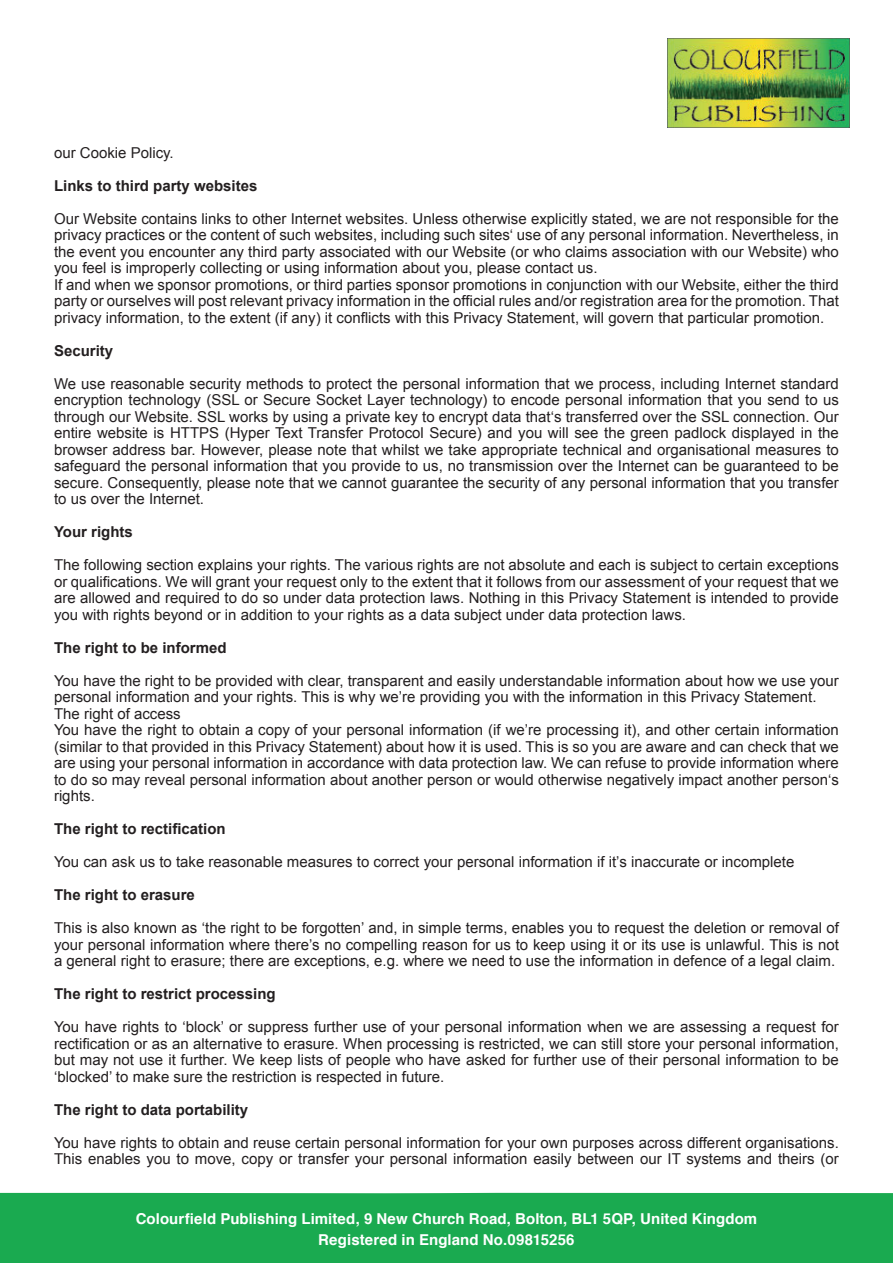
<style>
.page{position:relative;width:893px;height:1263px;background:#fff}
.page>*{position:absolute;margin:0;border:0;box-sizing:border-box;transform-origin:0 0}
.t1{font:15px/16.5px "Arial";color:#231f20;text-align:justify}
.t2{font:700 15px "Arial";color:#231f20}
.t3{font:700 15px/21px "Helvetica";letter-spacing:.005em;color:#fff;text-align:center}
</style>
<div class="page">
<div style="left:0;top:1192px;width:893px;height:71px;background:#1aaa50"></div>
<img style="left:667px;top:39px;width:183px;height:89px">
<p class="t1" style="left:54px;top:144px;width:121px">our Cookie Policy.</p>
<p class="t2" style="left:54px;top:175px;width:205px">Links to third party websites</p>
<p class="t1" style="left:54px;top:210px;width:786px;text-align:left">Our Website contains links to other Internet websites. Unless otherwise explicitly stated, we are not responsible for the privacy practices or the content of such websites, including such sites‘ use of any personal information. Nevertheless, in the event you encounter any third party associated with our Website (or who claims association with our Website) who you feel is improperly collecting or using information about you, please contact us.<br>If and when we sponsor promotions, or third parties sponsor promotions in conjunction with our Website, either the third party or ourselves will post relevant privacy information in the official rules and/or registration area for the promotion. That privacy information, to the extent (if any) it conflicts with this Privacy Statement, will govern that particular promotion.</p>
<p class="t2" style="left:54px;top:340px;width:61px">Security</p>
<p class="t1" style="left:54px;top:375px;width:786px">We use reasonable security methods to protect the personal information that we process, including Internet standard encryption technology (SSL or Secure Socket Layer technology) to encode personal information that you send to us through our Website. SSL works by using a private key to encrypt data that‘s transferred over the SSL connection. Our entire website is HTTPS (Hyper Text Transfer Protocol Secure) and you will see the green padlock displayed in the browser address bar. However, please note that whilst we take appropriate technical and organisational measures to safeguard the personal information that you provide to us, no transmission over the Internet can be guaranteed to be secure. Consequently, please note that we cannot guarantee the security of any personal information that you transfer to us over the Internet.</p>
<p class="t2" style="left:54px;top:522px;width:80px">Your rights</p>
<p class="t1" style="left:54px;top:557px;width:786px">The following section explains your rights. The various rights are not absolute and each is subject to certain exceptions or qualifications. We will grant your request only to the extent that it follows from our assessment of your request that we are allowed and required to do so under data protection laws. Nothing in this Privacy Statement is intended to provide you with rights beyond or in addition to your rights as a data subject under data protection laws.</p>
<p class="t2" style="left:54px;top:637px;width:174px">The right to be informed</p>
<p class="t1" style="left:54px;top:672px;width:786px;text-align:left">You have the right to be provided with clear, transparent and easily understandable information about how we use your personal information and your rights. This is why we’re providing you with the information in this Privacy Statement.<br>The right of access<br>You have the right to obtain a copy of your personal information (if we’re processing it), and other certain information (similar to that provided in this Privacy Statement) about how it is used. This is so you are aware and can check that we are using your personal information in accordance with data protection law. We can refuse to provide information where to do so may reveal personal information about another person or would otherwise negatively impact another person‘s rights.</p>
<p class="t2" style="left:54px;top:819px;width:173px">The right to rectification</p>
<p class="t1" style="left:54px;top:854px;width:742px">You can ask us to take reasonable measures to correct your personal information if it’s inaccurate or incomplete</p>
<p class="t2" style="left:54px;top:885px;width:142px">The right to erasure</p>
<p class="t1" style="left:54px;top:920px;width:786px">This is also known as ‘the right to be forgotten’ and, in simple terms, enables you to request the deletion or removal of your personal information where there’s no compelling reason for us to keep using it or its use is unlawful. This is not a general right to erasure; there are exceptions, e.g. where we need to use the information in defence of a legal claim.</p>
<p class="t2" style="left:54px;top:984px;width:223px">The right to restrict processing</p>
<p class="t1" style="left:54px;top:1019px;width:786px">You have rights to ‘block’ or suppress further use of your personal information when we are assessing a request for rectification or as an alternative to erasure. When processing is restricted, we can still store your personal information, but may not use it further. We keep lists of people who have asked for further use of their personal information to be ‘blocked’ to make sure the restriction is respected in future.</p>
<p class="t2" style="left:54px;top:1099px;width:196px">The right to data portability</p>
<p class="t1" style="left:54px;top:1134px;width:786px">You have rights to obtain and reuse certain personal information for your own purposes across different organisations.<br>This enables you to move, copy or transfer your personal information easily between our IT systems and theirs (or</p>
<p class="t3" style="left:136px;top:1208px;width:623px">Colourfield Publishing Limited, 9 New Church Road, Bolton, BL1 5QP, United Kingdom<br>Registered in England No.09815256</p>
</div>
